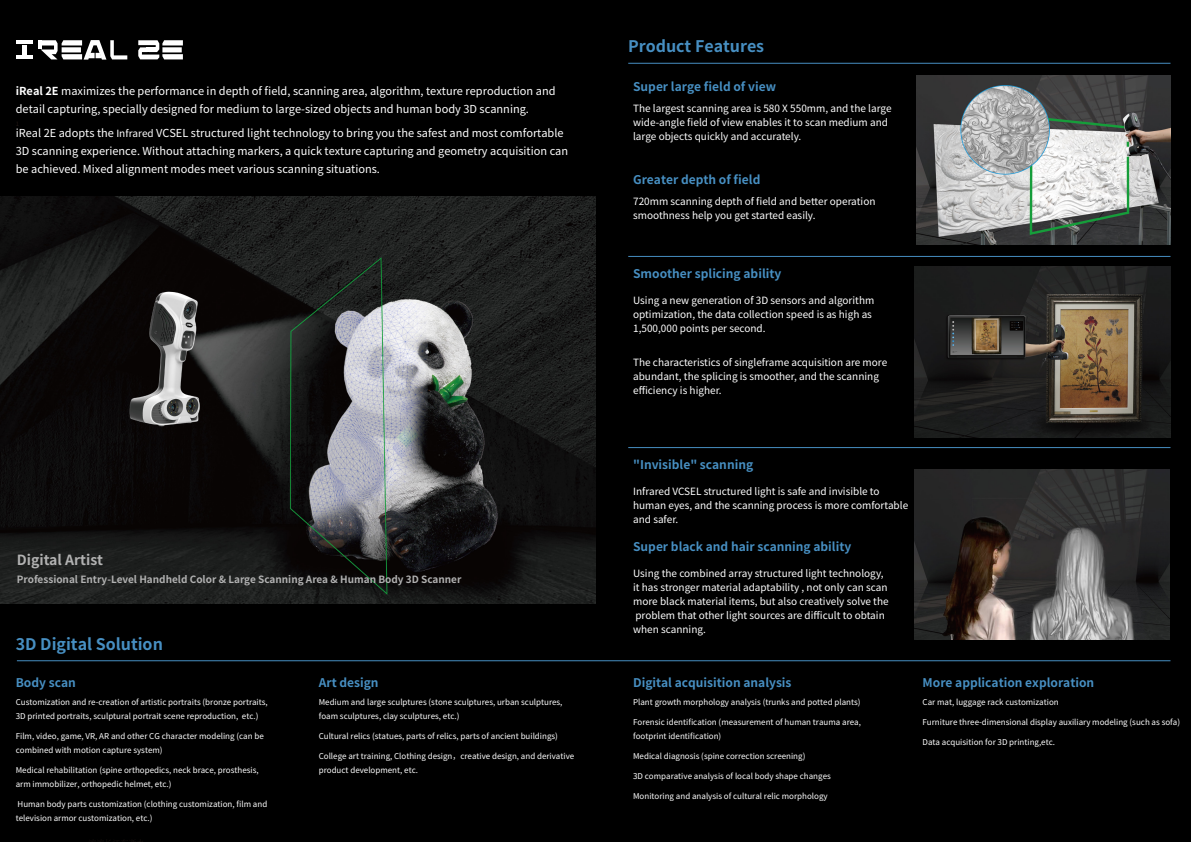
<style>
.page{position:relative;width:1191px;height:842px;background:#000}
.page>*{position:absolute;margin:0;border:0;box-sizing:border-box;transform-origin:0 0}
.t1{font:700 16px "Source Han Sans CN";color:#478fc2}
.t2{font:700 14px "Source Han Sans CN";color:#b2b2b2}
.t3{font:700 12px "Source Han Sans CN";color:#478fc2}
.t4{font:11px/18px "Source Han Sans CN";color:#fff}
.t5{font:10px/14px "Source Han Sans CN";color:#fff}
.t6{font:700 10px "Source Han Sans CN";color:#b2b2b2}
.t7{font:8px/14px "Source Han Sans CN";color:#fff}
.t8{font:6px "Source Han Sans CN";color:#221815}
.s1{font-weight:700}
.s2{font-size:10px}
</style>
<div class="page">
<hr style="left:22px;top:45px;width:4px;height:14px;background:#fff">
<hr style="left:16px;top:40px;width:17px;height:4px;background:#fff">
<hr style="left:16px;top:55px;width:17px;height:4px;background:#fff">
<svg style="left:38px;top:40px;width:89px;height:20px"></svg>
<svg style="left:138px;top:40px;width:45px;height:19px"></svg>
<div style="left:147px;top:47px;width:10px;height:5px;background:#fff"></div>
<hr style="left:628px;top:63px;width:542px;height:1px;background:#478fc2">
<hr style="left:17px;top:660px;width:1153px;height:1px;background:#478fc2">
<hr style="left:628px;top:256px;width:542px;height:1px;background:#478fc2">
<hr style="left:628px;top:447px;width:542px;height:1px;background:#478fc2">
<img style="left:914px;top:267px;width:256px;height:171px">
<img style="left:916px;top:75px;width:254px;height:170px">
<img style="left:914px;top:469px;width:256px;height:171px">
<img style="left:0;top:196px;width:595px;height:408px">
<h3 class="t4" style="left:16px;top:82px;width:541px"><span class="s1">iReal 2E</span> maximizes the performance in depth of field, scanning area, algorithm, texture reproduction and detail capturing, specially designed for medium to large-sized objects and human body 3D scanning.</h3>
<p class="t8" style="left:16px;top:121px;width:5px">1</p>
<p class="t4" style="left:16px;top:124px;width:554px">iReal 2E adopts the <span class="s2">Infrared</span> VCSEL structured light technology to bring you the safest and most comfortable<br>3D scanning experience. Without attaching markers, a quick texture capturing and geometry acquisition can be achieved. Mixed alignment modes meet various scanning situations.</p>
<h2 class="t2" style="left:17px;top:552px;width:87px">Digital Artist</h2>
<p class="t6" style="left:17px;top:574px;width:446px">Professional Entry-Level Handheld Color &amp; Large Scanning Area &amp; Human Body 3D Scanner</p>
<h1 class="t1" style="left:16px;top:635px;width:149px">3D Digital Solution</h1>
<h3 class="t3" style="left:16px;top:676px;width:62px">Body scan</h3>
<p class="t7" style="left:16px;top:695px;width:253px">Customization and re-creation of artistic portraits (bronze portraits,<br>3D printed portraits, sculptural portrait scene reproduction, etc.)</p>
<p class="t7" style="left:16px;top:729px;width:249px">Film, video, game, VR, AR and other CG character modeling (can be combined with motion capture system)</p>
<p class="t7" style="left:16px;top:763px;width:244px">Medical rehabilitation (spine orthopedics, neck brace, prosthesis, arm immobilizer, orthopedic helmet, etc.)</p>
<p class="t7" style="left:16px;top:797px;width:253px">Human body parts customization (clothing customization, film and television armor customization, etc.)</p>
<h3 class="t3" style="left:319px;top:676px;width:61px">Art design</h3>
<p class="t7" style="left:319px;top:695px;width:245px">Medium and large sculptures (stone sculptures, urban sculptures, foam sculptures, clay sculptures, etc.)</p>
<p class="t7" style="left:319px;top:729px;width:241px">Cultural relics (statues, parts of relics, parts of ancient buildings)</p>
<p class="t7" style="left:319px;top:749px;width:257px">College art training, Clothing design，creative design, and derivative product development, etc.</p>
<h1 class="t1" style="left:628px;top:37px;width:138px">Product Features</h1>
<h3 class="t3" style="left:633px;top:80px;width:144px">Super large field of view</h3>
<p class="t5" style="left:633px;top:102px;width:260px">The largest scanning area is 580 X 550mm, and the large wide-angle field of view enables it to scan medium and large objects quickly and accurately.</p>
<h3 class="t3" style="left:633px;top:173px;width:129px">Greater depth of field</h3>
<p class="t5" style="left:633px;top:195px;width:244px">720mm scanning depth of field and better operation smoothness help you get started easily.</p>
<h3 class="t3" style="left:633px;top:267px;width:150px">Smoother splicing ability</h3>
<p class="t5" style="left:633px;top:294px;width:243px">Using a new generation of 3D sensors and algorithm optimization, the data collection speed is as high as<br>1,500,000 points per second.</p>
<p class="t5" style="left:633px;top:356px;width:255px">The characteristics of singleframe acquisition are more abundant, the splicing is smoother, and the scanning efficiency is higher.</p>
<h3 class="t3" style="left:633px;top:458px;width:122px">"Invisible" scanning</h3>
<p class="t5" style="left:633px;top:485px;width:276px">Infrared VCSEL structured light is safe and invisible to human eyes, and the scanning process is more comfortable and safer.</p>
<h3 class="t3" style="left:633px;top:540px;width:220px">Super black and hair scanning ability</h3>
<p class="t5" style="left:633px;top:567px;width:257px">Using the combined array structured light technology, it has stronger material adaptability , not only can scan more black material items, but also creatively solve the problem that other light sources are difficult to obtain when scanning.</p>
<h3 class="t3" style="left:633px;top:676px;width:160px">Digital acquisition analysis</h3>
<p class="t7" style="left:633px;top:695px;width:229px">Plant growth morphology analysis (trunks and potted plants)</p>
<p class="t7" style="left:633px;top:715px;width:229px">Forensic identification (measurement of human trauma area, footprint identification)</p>
<p class="t7" style="left:633px;top:749px;width:174px">Medical diagnosis (spine correction screening)</p>
<p class="t7" style="left:633px;top:769px;width:199px">3D comparative analysis of local body shape changes</p>
<p class="t7" style="left:633px;top:789px;width:196px">Monitoring and analysis of cultural relic morphology</p>
<h3 class="t3" style="left:922px;top:676px;width:173px">More application exploration</h3>
<p class="t7" style="left:922px;top:695px;width:138px">Car mat, luggage rack customization</p>
<p class="t7" style="left:922px;top:715px;width:259px">Furniture three-dimensional display auxiliary modeling (such as sofa)</p>
<p class="t7" style="left:922px;top:735px;width:134px">Data acquisition for 3D printing,etc.</p>
</div>
